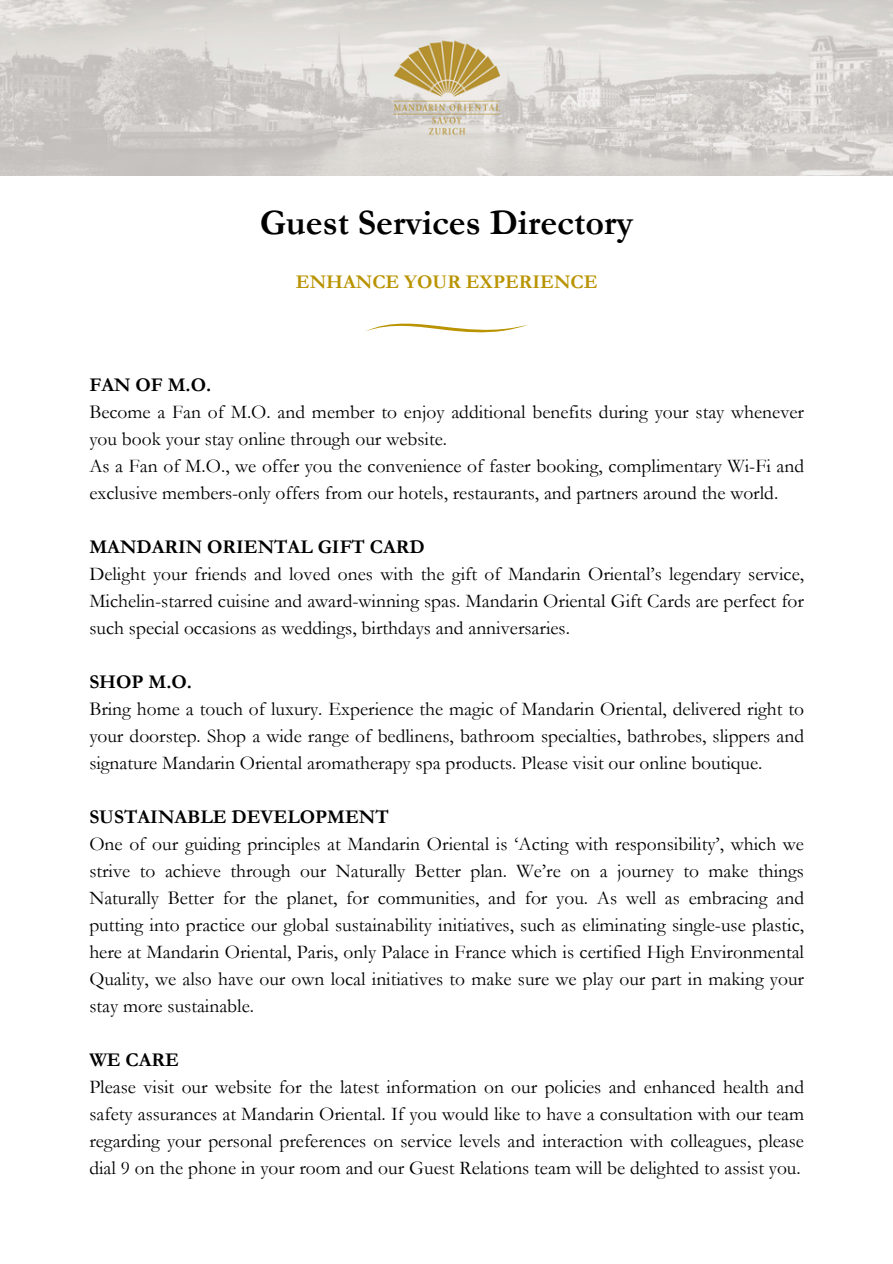
<style>
.page{position:relative;width:893px;height:1264px;background:#fff}
.page>*{position:absolute;margin:0;border:0;box-sizing:border-box;transform-origin:0 0}
.t1{font:700 36px "Garamond";color:#000}
.t2{font:19.5px/27px "Garamond";color:#000;text-align:justify}
.t3{font:700 19.5px "Garamond";color:#000}
.t4{font:700 19.5px "Garamond";color:#b99300}
</style>
<div class="page">
<img style="left:0;top:0;width:892px;height:176px">
<svg style="left:366px;top:323px;width:162px;height:10px"></svg>
<h1 class="t1" style="left:260px;top:203px;width:375px">Guest Services Directory</h1>
<h2 class="t4" style="left:296px;top:271px;width:303px">ENHANCE YOUR EXPERIENCE</h2>
<p class="t3" style="left:89px;top:374px;width:123px">FAN OF M.O.</p>
<p class="t2" style="left:89px;top:398px;width:716px">Become a Fan of M.O. and member to enjoy additional benefits during your stay whenever you book your stay online through our website.</p>
<p class="t2" style="left:89px;top:452px;width:716px">As a Fan of M.O., we offer you the convenience of faster booking, complimentary Wi-Fi and exclusive members-only offers from our hotels, restaurants, and partners around the world.</p>
<p class="t3" style="left:89px;top:536px;width:337px">MANDARIN ORIENTAL GIFT CARD</p>
<p class="t2" style="left:89px;top:560px;width:716px">Delight your friends and loved ones with the gift of Mandarin Oriental’s legendary service, Michelin-starred cuisine and award-winning spas. Mandarin Oriental Gift Cards are perfect for such special occasions as weddings, birthdays and anniversaries.</p>
<p class="t3" style="left:89px;top:671px;width:104px">SHOP M.O.</p>
<p class="t2" style="left:89px;top:695px;width:716px">Bring home a touch of luxury. Experience the magic of Mandarin Oriental, delivered right to your doorstep. Shop a wide range of bedlinens, bathroom specialties, bathrobes, slippers and signature Mandarin Oriental aromatherapy spa products. Please visit our online boutique.</p>
<p class="t3" style="left:89px;top:806px;width:301px">SUSTAINABLE DEVELOPMENT</p>
<p class="t2" style="left:89px;top:830px;width:716px">One of our guiding principles at Mandarin Oriental is ‘Acting with responsibility’, which we strive to achieve through our Naturally Better plan. We’re on a journey to make things Naturally Better for the planet, for communities, and for you. As well as embracing and putting into practice our global sustainability initiatives, such as eliminating single-use plastic, here at Mandarin Oriental, Paris, only Palace in France which is certified High Environmental Quality, we also have our own local initiatives to make sure we play our part in making your stay more sustainable.</p>
<p class="t3" style="left:89px;top:1049px;width:91px">WE CARE</p>
<p class="t2" style="left:89px;top:1073px;width:716px">Please visit our website for the latest information on our policies and enhanced health and safety assurances at Mandarin Oriental. If you would like to have a consultation with our team regarding your personal preferences on service levels and interaction with colleagues, please dial 9 on the phone in your room and our Guest Relations team will be delighted to assist you.</p>
</div>
